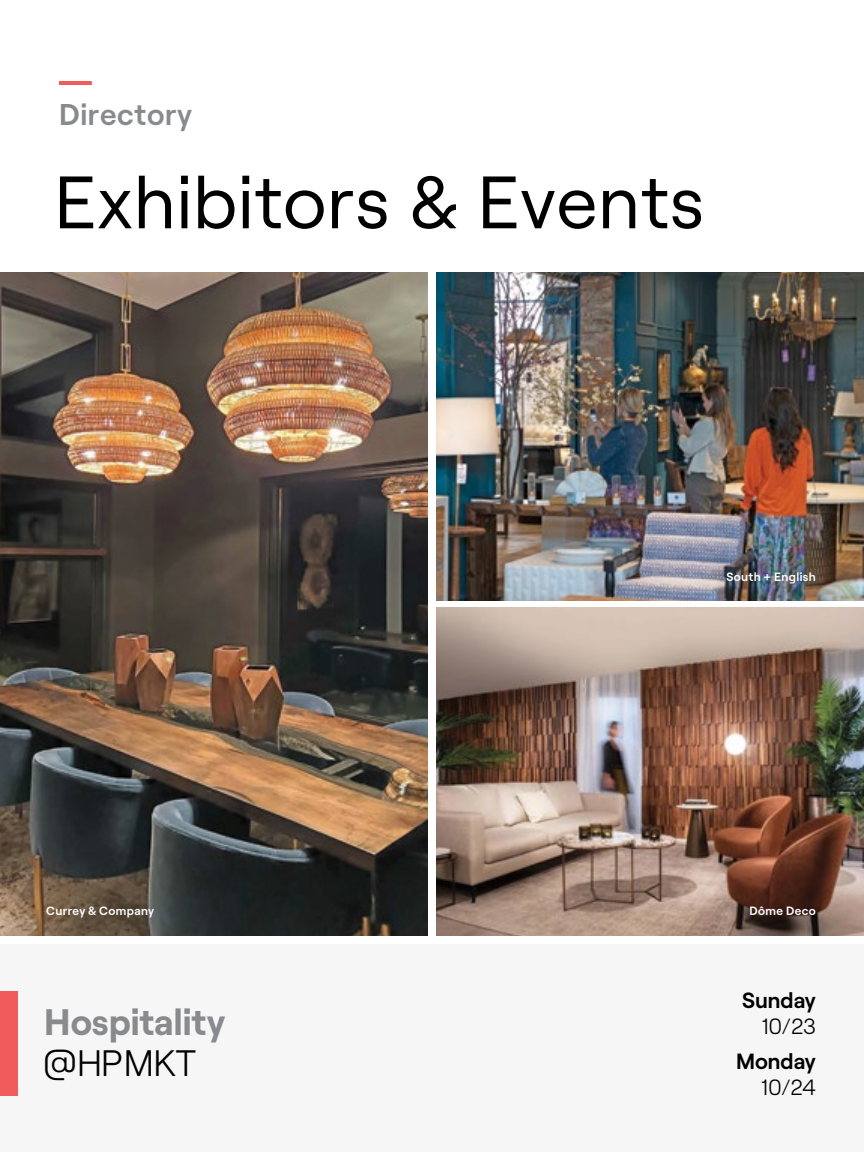
<style>
.page{position:relative;width:864px;height:1152px;background:#fff}
.page>*{position:absolute;margin:0;border:0;box-sizing:border-box;transform-origin:0 0}
.t1{font:74px "Roobert";letter-spacing:.01em;color:#000}
.t2{font:700 36.8px "Roobert";letter-spacing:-.005em;color:#888a8d}
.t3{font:300 36.8px "Roobert";letter-spacing:-.01em;color:#000}
.t4{font:600 30px "Roobert";letter-spacing:.02em;color:#888a8d}
.t5{font:600 22px "Roobert";color:#000}
.t6{font:300 22px "Roobert";letter-spacing:-.005em;color:#000}
.t7{font:600 12px "Roobert";letter-spacing:.035em;color:#fff}
</style>
<div class="page">
<div style="left:0;top:945px;width:864px;height:207px;background:#f6f6f6"></div>
<img style="left:0;top:273px;width:428px;height:662px">
<img style="left:436px;top:273px;width:428px;height:327px">
<div style="left:0;top:991px;width:17px;height:104px;background:#f15b5c"></div>
<hr style="left:59px;top:81px;width:33px;height:4px;background:#f15b5c">
<img style="left:436px;top:608px;width:428px;height:327px">
<h3 class="t4" style="left:59px;top:91px;width:135px">Directory</h3>
<h1 class="t1" style="left:55px;top:147px;width:651px">Exhibitors &amp; Events</h1>
<p class="t7" style="left:46px;top:901px;width:109px">Currey &amp; Company</p>
<h2 class="t2" style="left:44px;top:994px;width:183px">Hospitality</h2>
<h2 class="t3" style="left:43px;top:1036px;width:154px">@ HPMKT</h2>
<p class="t7" style="left:726px;top:567px;width:91px">South + English</p>
<p class="t7" style="left:750px;top:901px;width:68px">Dôme Deco</p>
<h3 class="t5" style="left:742px;top:984px;width:75px">Sunday</h3>
<h3 class="t6" style="left:761px;top:1010px;width:56px">10/23</h3>
<h3 class="t5" style="left:736px;top:1045px;width:81px">Monday</h3>
<h3 class="t6" style="left:761px;top:1071px;width:56px">10/24</h3>
</div>
